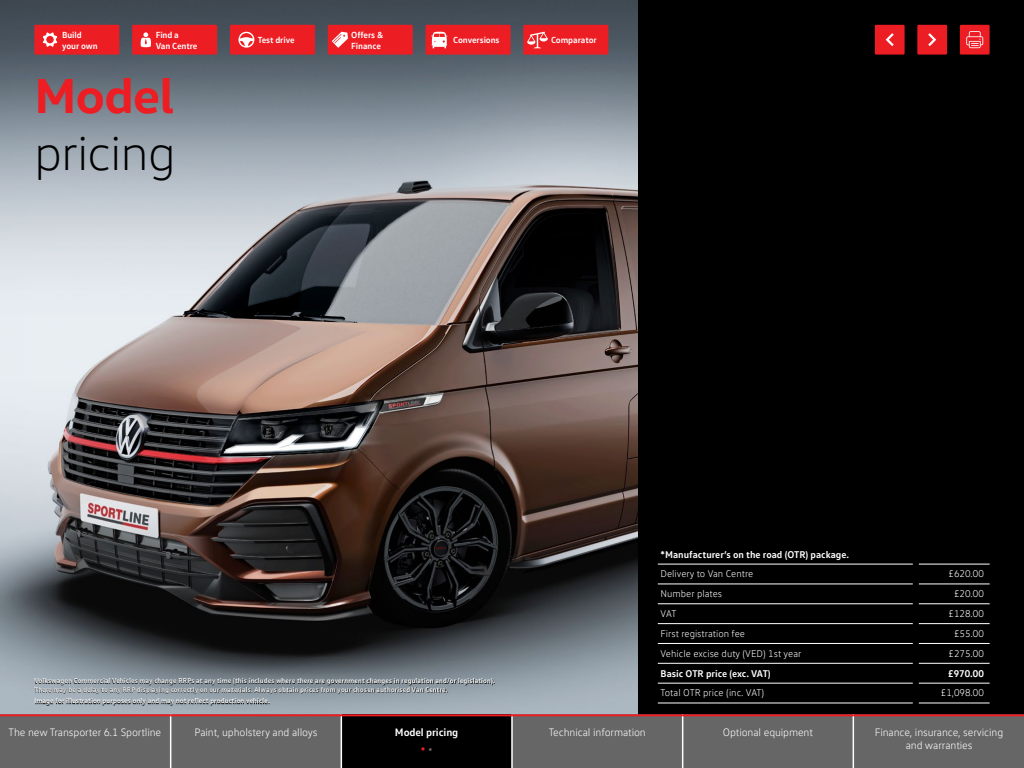
<style>
.page{position:relative;width:1024px;height:768px;background:#fff}
.page>*{position:absolute;margin:0;border:0;box-sizing:border-box;transform-origin:0 0}
.t1{font:300 50px "VW Head";letter-spacing:-.01em;color:#000}
.t2{font:700 50px "VW Head";letter-spacing:-.01em;color:#ed1d24}
.t3{font:700 14px "VW Text";color:#ed1d24}
.t4{font:300 11px/13.2px "VW Text";letter-spacing:-.01em;color:#fff;text-align:center}
.t5{font:700 11px "VW Text";letter-spacing:-.01em;color:#fff}
.t6{font:300 10px "VW Text";color:#fff}
.t7{font:700 10px "VW Text";color:#fff}
.t8{font:700 9px/10.8px "VW Text";letter-spacing:-.01em;color:#fff}
.t9{font:700 7px/8.4px "VW Text";letter-spacing:.015em;color:#fff}
.s1{font-size:12px;color:#666}
</style>
<div class="page">
<img style="left:0;top:0;width:639px;height:714px">
<div style="left:639px;top:0;width:385px;height:714px;background:#000"></div>
<hr style="left:658px;top:564px;width:255px;height:1px;background:#fff">
<hr style="left:919px;top:564px;width:71px;height:1px;background:#fff">
<hr style="left:658px;top:584px;width:255px;height:1px;background:#fff">
<hr style="left:658px;top:604px;width:255px;height:1px;background:#fff">
<hr style="left:658px;top:623px;width:255px;height:1px;background:#fff">
<hr style="left:658px;top:643px;width:255px;height:1px;background:#fff">
<hr style="left:658px;top:663px;width:255px;height:1px;background:#fff">
<hr style="left:658px;top:683px;width:255px;height:1px;background:#fff">
<hr style="left:658px;top:703px;width:255px;height:1px;background:#fff">
<hr style="left:919px;top:584px;width:71px;height:1px;background:#fff">
<hr style="left:919px;top:604px;width:71px;height:1px;background:#fff">
<hr style="left:919px;top:623px;width:71px;height:1px;background:#fff">
<hr style="left:919px;top:643px;width:71px;height:1px;background:#fff">
<hr style="left:919px;top:663px;width:71px;height:1px;background:#fff">
<hr style="left:919px;top:683px;width:71px;height:1px;background:#fff">
<hr style="left:919px;top:703px;width:71px;height:1px;background:#fff">
<div style="left:0;top:716px;width:1024px;height:52px;background:#666"></div>
<div style="left:341px;top:714px;width:171px;height:54px;background:#000"></div>
<hr style="left:511px;top:714px;width:2px;height:54px;background:#fff">
<hr style="left:170px;top:714px;width:1px;height:54px;background:#fff">
<hr style="left:341px;top:714px;width:1px;height:54px;background:#fff">
<hr style="left:682px;top:714px;width:1px;height:54px;background:#fff">
<hr style="left:853px;top:714px;width:1px;height:54px;background:#fff">
<hr style="left:0;top:714px;width:1024px;height:2px;background:#ed1d24">
<div style="left:960px;top:25px;width:30px;height:30px;background:#ed1d24;border:2px solid #ed1d24"></div>
<svg style="left:966px;top:31px;width:17px;height:17px"></svg>
<div style="left:35px;top:26px;width:83px;height:27px;background:#ed1d24"></div>
<div style="left:34px;top:25px;width:85px;height:30px;border:2px solid #ed1d24"></div>
<svg style="left:43px;top:32px;width:15px;height:15px"></svg>
<div style="left:917px;top:25px;width:30px;height:30px;background:#ed1d24;border:2px solid #ed1d24"></div>
<svg style="left:928px;top:33px;width:9px;height:13px"></svg>
<div style="left:875px;top:25px;width:30px;height:30px;background:#ed1d24;border:2px solid #ed1d24"></div>
<svg style="left:885px;top:33px;width:9px;height:13px"></svg>
<div style="left:133px;top:26px;width:83px;height:27px;background:#ed1d24"></div>
<div style="left:132px;top:25px;width:85px;height:30px;border:2px solid #ed1d24"></div>
<svg style="left:141px;top:32px;width:10px;height:15px"></svg>
<div style="left:231px;top:26px;width:83px;height:27px;background:#ed1d24"></div>
<div style="left:230px;top:25px;width:85px;height:30px;border:2px solid #ed1d24"></div>
<svg style="left:238px;top:32px;width:16px;height:16px"></svg>
<div style="left:329px;top:26px;width:83px;height:27px;background:#ed1d24"></div>
<div style="left:328px;top:25px;width:85px;height:30px;border:2px solid #ed1d24"></div>
<svg style="left:332px;top:32px;width:16px;height:16px"></svg>
<div style="left:524px;top:26px;width:83px;height:27px;background:#ed1d24"></div>
<div style="left:523px;top:25px;width:85px;height:30px;border:2px solid #ed1d24"></div>
<svg style="left:527px;top:32px;width:21px;height:16px"></svg>
<div style="left:427px;top:26px;width:82px;height:27px;background:#ed1d24"></div>
<div style="left:426px;top:25px;width:85px;height:30px;border:2px solid #ed1d24"></div>
<svg style="left:431px;top:32px;width:16px;height:16px"></svg>
<svg style="left:35px;top:679px;width:460px;height:26px;background:#7a858c"></svg>
<p class="t8" style="left:62px;top:29px;width:37px">Build your own</p>
<p class="t8" style="left:156px;top:29px;width:43px">Find a<br>Van Centre</p>
<p class="t8" style="left:258px;top:34px;width:39px">Test drive</p>
<p class="t8" style="left:351px;top:29px;width:34px">Offers &amp;<br>Finance</p>
<p class="t8" style="left:453px;top:34px;width:48px">Conversions</p>
<p class="t8" style="left:551px;top:34px;width:47px">Comparator</p>
<h1 class="t2" style="left:34px;top:64px;width:141px">Model</h1>
<h1 class="t1" style="left:34px;top:124px;width:143px">pricing</h1>
<p class="t9" style="left:34px;top:676px;width:462px">Volkswagen Commercial Vehicles may change RRPs at any time (this includes where there are government changes in regulation and/or legislation).<br>There may be a delay to any RRP displaying correctly on our materials. Always obtain prices from your chosen authorised Van Centre.</p>
<p class="t9" style="left:34px;top:696px;width:237px">Image for illustration purposes only and may not reflect production vehicle.</p>
<h3 class="t4" style="left:9px;top:725px;width:154px">The new Transporter 6.1 Sportline</h3>
<h3 class="t4" style="left:194px;top:725px;width:125px">Paint, upholstery and alloys</h3>
<h3 class="t5" style="left:395px;top:725px;width:65px">Model pricing</h3>
<h2 class="t3" style="left:421px;top:739px;width:14px">•<span class="s1">•</span></h2>
<h3 class="t7" style="left:661px;top:548px;width:190px">*Manufacturer’s on the road (OTR) package.</h3>
<h3 class="t6" style="left:661px;top:568px;width:94px">Delivery to Van Centre</h3>
<h3 class="t6" style="left:949px;top:568px;width:37px">£620.00</h3>
<h3 class="t6" style="left:661px;top:588px;width:63px">Number plates</h3>
<h3 class="t6" style="left:954px;top:588px;width:31px">£20.00</h3>
<h3 class="t6" style="left:661px;top:608px;width:17px">VAT</h3>
<h3 class="t6" style="left:949px;top:608px;width:37px">£128.00</h3>
<h3 class="t6" style="left:661px;top:628px;width:86px">First registration fee</h3>
<h3 class="t6" style="left:954px;top:628px;width:31px">£55.00</h3>
<h3 class="t6" style="left:661px;top:647px;width:142px">Vehicle excise duty (VED) 1st year</h3>
<h3 class="t6" style="left:949px;top:647px;width:37px">£275.00</h3>
<h3 class="t7" style="left:661px;top:667px;width:112px">Basic OTR price (exc. VAT)</h3>
<h3 class="t7" style="left:948px;top:667px;width:37px">£970.00</h3>
<h3 class="t6" style="left:661px;top:687px;width:105px">Total OTR price (inc. VAT)</h3>
<h3 class="t6" style="left:941px;top:687px;width:45px">£1,098.00</h3>
<h3 class="t4" style="left:549px;top:725px;width:99px">Technical information</h3>
<h3 class="t4" style="left:723px;top:725px;width:92px">Optional equipment</h3>
<h3 class="t4" style="left:875px;top:725px;width:130px">Finance, insurance, servicing and warranties</h3>
</div>
